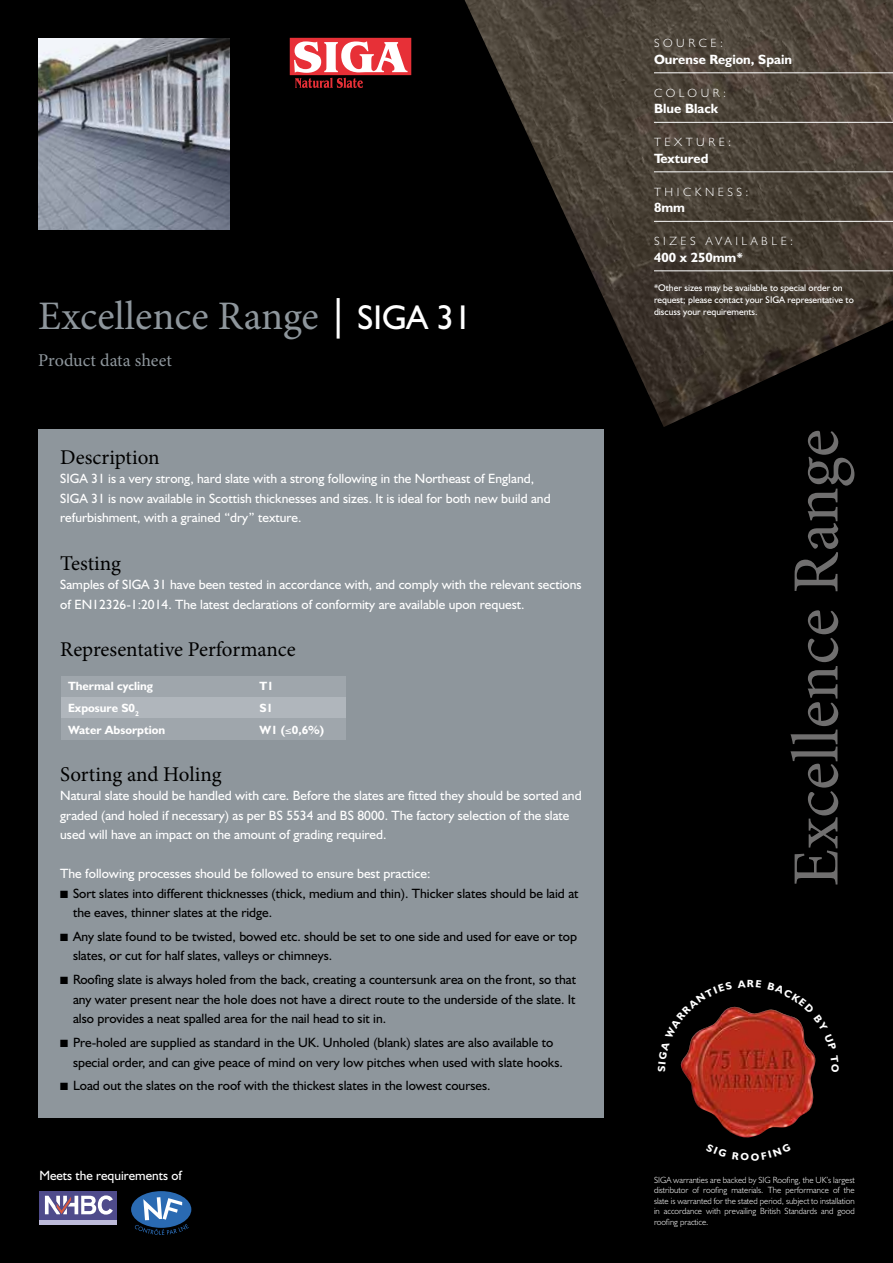
<style>
.page{position:relative;width:893px;height:1263px;background:#000}
.page>*{position:absolute;margin:0;border:0;box-sizing:border-box;transform-origin:0 0}
.t1{font:66px "Minion Pro";color:#706f6f}
.t2{font:40.5px "Minion Pro";color:#8e969c}
.t3{font:21px "Minion Pro";color:#000}
.t4{font:18px "Minion Pro";color:#8e969c}
.t5{font:13.5px/19.5px "Humanist 521 BT";color:#000}
.t6{font:13.5px/19.5px "Humanist 521 BT";color:#fff}
.t7{font:700 13.5px "Humanist 521 BT";color:#fff}
.t8{font:700 12px "Humanist 521 BT";color:#fff}
.t9{font:300 12px "Humanist 521 BT";letter-spacing:.3em;color:#fff}
.t10{font:9.75px/12px "Humanist 521 BT";color:#fff}
.t11{font:300 9px/10.5px "Humanist 521 BT";color:#fff;text-align:justify}
.s1{font-family:"Humanist 521 BT";color:#fff}
.s2{font-family:"Humanist 521 BT";font-size:34.5px;color:#fff}
</style>
<div class="page">
<img style="left:465px;top:0;width:428px;height:427px">
<div style="left:38px;top:429px;width:566px;height:689px;background:#8e969c"></div>
<div style="left:61px;top:676px;width:284px;height:21px;background:#9fa6ac"></div>
<div style="left:61px;top:697px;width:284px;height:22px;background:#b0b6bc"></div>
<div style="left:61px;top:719px;width:284px;height:21px;background:#9fa6ac"></div>
<div style="left:290px;top:38px;width:121px;height:37px;background:#e73037"></div>
<svg style="left:294px;top:41px;width:114px;height:47px"></svg>
<img style="left:38px;top:38px;width:192px;height:192px">
<hr style="left:654px;top:72px;width:239px;height:1px;background:#fff">
<hr style="left:654px;top:122px;width:239px;height:1px;background:#fff">
<hr style="left:654px;top:171px;width:239px;height:1px;background:#fff">
<hr style="left:654px;top:221px;width:239px;height:1px;background:#fff">
<hr style="left:654px;top:270px;width:239px;height:1px;background:#fff">
<div style="left:39px;top:1191px;width:78px;height:28px;background:#4f4b8b"></div>
<svg style="left:45px;top:1195px;width:68px;height:20px"></svg>
<hr style="left:39px;top:1220px;width:78px;height:4px;background:#bdbad9">
<img style="left:683px;top:1072px;width:131px;height:66px">
<div style="left:131px;top:1191px;width:60px;height:37px;background:#2a6ab2;border-radius:50%"></div>
<svg style="left:135px;top:1197px;width:54px;height:38px"></svg>
<svg style="left:680px;top:1006px;width:136px;height:66px"></svg>
<h2 class="t2" style="left:38px;top:289px;width:435px">Excellence Range <span class="s1">|</span> <span class="s2">SIGA 31</span></h2>
<h3 class="t4" style="left:38px;top:348px;width:135px">Product data sheet</h3>
<h3 class="t3" style="left:60px;top:443px;width:101px">Description</h3>
<p class="t6" style="left:60px;top:469px;width:492px">SIGA 31 is a very strong, hard slate with a strong following in the Northeast of England,<br>SIGA 31 is now available in Scottish thicknesses and sizes. It is ideal for both new build and refurbishment, with a grained “dry” texture.</p>
<h3 class="t3" style="left:60px;top:549px;width:62px">Testing</h3>
<p class="t6" style="left:60px;top:575px;width:523px">Samples of SIGA 31 have been tested in accordance with, and comply with the relevant sections of EN12326-1:2014. The latest declarations of conformity are available upon request.</p>
<h3 class="t3" style="left:60px;top:636px;width:237px">Representative Performance</h3>
<p class="t8" style="left:68px;top:679px;width:87px">Thermal cycling</p>
<p class="t8" style="left:259px;top:679px;width:16px">T1</p>
<p class="t8" style="left:68px;top:701px;width:72px">Exposure S0<sub>2</sub></p>
<p class="t8" style="left:259px;top:701px;width:15px">S1</p>
<p class="t8" style="left:68px;top:722px;width:99px">Water Absorption</p>
<p class="t8" style="left:259px;top:722px;width:66px">W1 (≤0,6%)</p>
<h3 class="t3" style="left:60px;top:760px;width:163px">Sorting and Holing</h3>
<p class="t6" style="left:60px;top:786px;width:523px">Natural slate should be handled with care. Before the slates are fitted they should be sorted and graded (and holed if necessary) as per BS 5534 and BS 8000. The factory selection of the slate used will have an impact on the amount of grading required.</p>
<p class="t6" style="left:60px;top:863px;width:372px">The following processes should be followed to ensure best practice:</p>
<p class="t5" style="left:73px;top:883px;width:507px;text-indent:-13px">■ Sort slates into different thicknesses (thick, medium and thin). Thicker slates should be laid at the eaves, thinner slates at the ridge.</p>
<p class="t5" style="left:73px;top:926px;width:506px;text-indent:-13px">■ Any slate found to be twisted, bowed etc. should be set to one side and used for eave or top slates, or cut for half slates, valleys or chimneys.</p>
<p class="t5" style="left:73px;top:970px;width:505px;text-align:justify;text-indent:-13px">■ Roofing slate is always holed from the back, creating a countersunk area on the front, so that any water present near the hole does not have a direct route to the underside of the slate. It also provides a neat spalled area for the nail head to sit in.</p>
<p class="t5" style="left:73px;top:1032px;width:491px;text-indent:-13px">■ Pre-holed are supplied as standard in the UK. Unholed (blank) slates are also available to special order, and can give peace of mind on very low pitches when used with slate hooks.</p>
<p class="t5" style="left:60px;top:1076px;width:432px">■ Load out the slates on the roof with the thickest slates in the lowest courses.</p>
<p class="t6" style="left:39px;top:1165px;width:144px">Meets the requirements of</p>
<p class="t9" style="left:654px;top:36px;width:71px">SOURCE:</p>
<p class="t7" style="left:654px;top:51px;width:140px">Ourense Region, Spain</p>
<p class="t9" style="left:654px;top:85px;width:74px">COLOUR:</p>
<p class="t7" style="left:654px;top:100px;width:66px">Blue Black</p>
<p class="t9" style="left:654px;top:135px;width:79px">TEXTURE:</p>
<p class="t7" style="left:654px;top:150px;width:56px">Textured</p>
<p class="t9" style="left:654px;top:184px;width:96px">THICKNESS:</p>
<p class="t7" style="left:654px;top:199px;width:32px">8mm</p>
<p class="t9" style="left:654px;top:234px;width:141px">SIZES AVAILABLE:</p>
<p class="t7" style="left:654px;top:249px;width:91px">400 x 250mm*</p>
<p class="t10" style="left:654px;top:282px;width:201px">*Other sizes may be available to special order on request; please contact your SIGA representative to discuss your requirements.</p>
<h1 class="t1" style="left:772px;top:886px;width:459px;rotate:-90deg">Excellence Range</h1>
<p class="t11" style="left:654px;top:1174px;width:202px">SIGA warranties are backed by SIG Roofing, the UK’s largest distributor of roofing materials. The performance of the slate is warranted for the stated period, subject to installation in accordance with prevailing British Standards and good roofing practice.</p>
</div>
